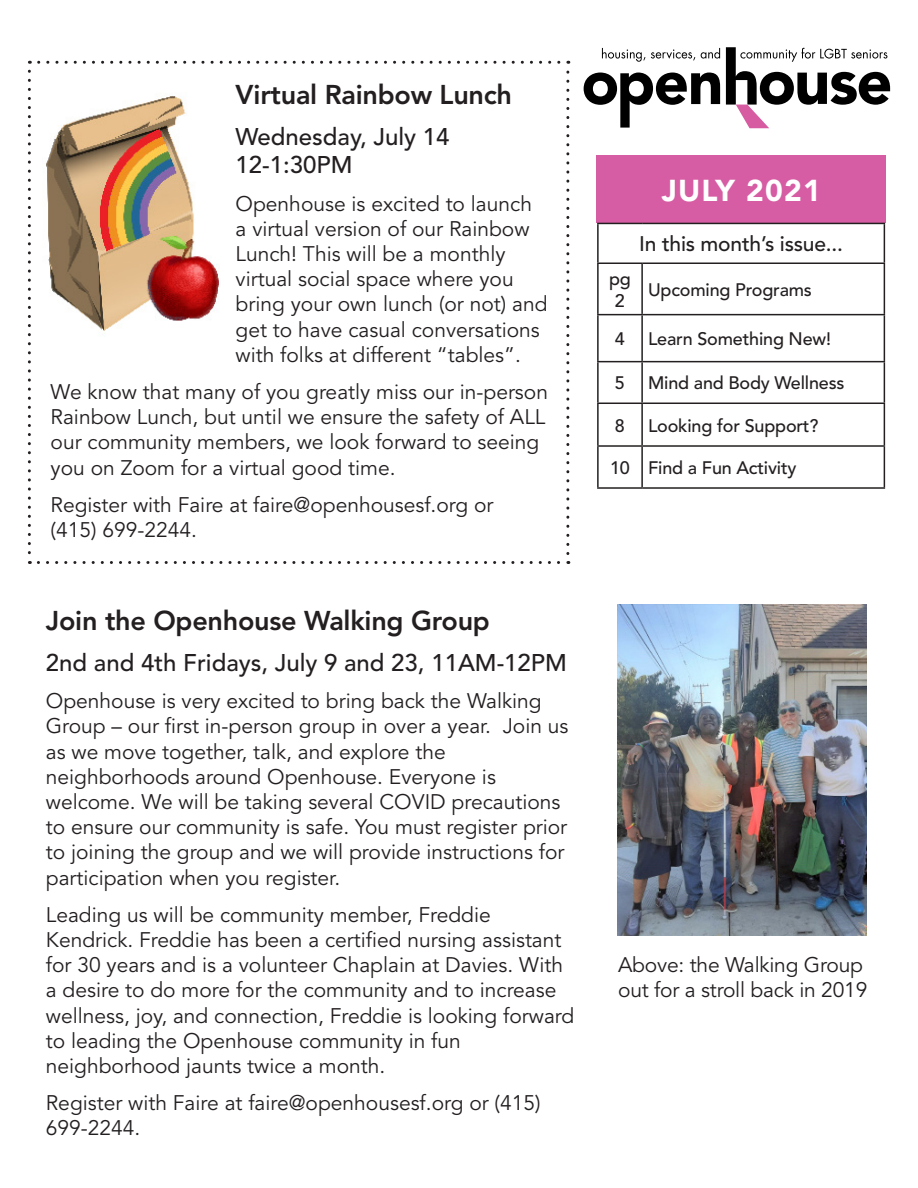
<style>
.page{position:relative;width:918px;height:1188px;background:#fff}
.page>*{position:absolute;margin:0;border:0;box-sizing:border-box;transform-origin:0 0}
.t1{font:900 30px "Avenir";letter-spacing:.04em;color:#fff}
.t2{font:800 27px "Avenir";letter-spacing:-.01em;color:#231f20}
.t3{font:500 24px "Avenir";color:#231f20}
.t4{font:21px/25.2px "Avenir";color:#231f20}
.t5{font:500 21px "Avenir";letter-spacing:-.01em;color:#231f20}
.t6{font:500 18px/21.6px "Avenir";letter-spacing:-.01em;color:#231f20;text-align:center}
</style>
<div class="page">
<svg style="left:602px;top:48px;width:43px;height:14px"></svg>
<svg style="left:651px;top:49px;width:44px;height:12px"></svg>
<svg style="left:701px;top:48px;width:19px;height:11px"></svg>
<svg style="left:584px;top:73px;width:136px;height:55px"></svg>
<svg style="left:726px;top:47px;width:164px;height:81px"></svg>
<div style="left:596px;top:155px;width:289px;height:68px;background:#d65da3"></div>
<hr style="left:597px;top:223px;width:45px;height:1px;background:#231f20">
<hr style="left:597px;top:224px;width:2px;height:38px;background:#231f20">
<hr style="left:642px;top:223px;width:243px;height:1px;background:#231f20">
<hr style="left:884px;top:224px;width:1px;height:38px;background:#231f20">
<hr style="left:597px;top:262px;width:45px;height:2px;background:#231f20">
<hr style="left:597px;top:264px;width:2px;height:50px;background:#231f20">
<hr style="left:642px;top:262px;width:243px;height:2px;background:#231f20">
<hr style="left:641px;top:264px;width:2px;height:50px;background:#231f20">
<hr style="left:884px;top:264px;width:1px;height:50px;background:#231f20">
<hr style="left:597px;top:314px;width:45px;height:1px;background:#231f20">
<hr style="left:597px;top:315px;width:2px;height:46px;background:#231f20">
<hr style="left:642px;top:314px;width:243px;height:1px;background:#231f20">
<hr style="left:641px;top:315px;width:2px;height:46px;background:#231f20">
<hr style="left:884px;top:315px;width:1px;height:46px;background:#231f20">
<hr style="left:597px;top:361px;width:45px;height:1px;background:#231f20">
<hr style="left:597px;top:362px;width:2px;height:41px;background:#231f20">
<hr style="left:642px;top:361px;width:243px;height:1px;background:#231f20">
<hr style="left:641px;top:362px;width:2px;height:41px;background:#231f20">
<hr style="left:884px;top:362px;width:1px;height:41px;background:#231f20">
<hr style="left:597px;top:403px;width:45px;height:1px;background:#231f20">
<hr style="left:597px;top:404px;width:2px;height:41px;background:#231f20">
<hr style="left:642px;top:403px;width:243px;height:1px;background:#231f20">
<hr style="left:641px;top:404px;width:2px;height:41px;background:#231f20">
<hr style="left:884px;top:404px;width:1px;height:41px;background:#231f20">
<hr style="left:597px;top:445px;width:45px;height:2px;background:#231f20">
<hr style="left:597px;top:447px;width:2px;height:40px;background:#231f20">
<hr style="left:642px;top:445px;width:243px;height:2px;background:#231f20">
<hr style="left:641px;top:447px;width:2px;height:40px;background:#231f20">
<hr style="left:884px;top:447px;width:1px;height:40px;background:#231f20">
<hr style="left:597px;top:487px;width:45px;height:2px;background:#231f20">
<hr style="left:642px;top:487px;width:243px;height:2px;background:#231f20">
<img style="left:618px;top:604px;width:248px;height:331px">
<img style="left:46px;top:96px;width:173px;height:236px">
<svg style="left:28px;top:71px;width:3px;height:493px"></svg>
<svg style="left:38px;top:561px;width:531px;height:3px"></svg>
<svg style="left:566px;top:61px;width:3px;height:493px"></svg>
<svg style="left:29px;top:61px;width:530px;height:3px"></svg>
<p class="t2" style="left:236px;top:78px;width:278px">Virtual Rainbow Lunch</p>
<p class="t3" style="left:236px;top:122px;width:216px">Wednesday, July 14</p>
<p class="t3" style="left:236px;top:151px;width:118px">12-1:30PM</p>
<p class="t4" style="left:236px;top:191px;width:298px;text-align:justify">Openhouse is excited to launch a virtual version of our Rainbow Lunch! This will be a monthly</p>
<p class="t4" style="left:236px;top:267px;width:313px">virtual social space where you bring your own lunch (or not) and get to have casual conversations with folks at different “tables”.</p>
<p class="t4" style="left:51px;top:380px;width:499px">We know that many of you greatly miss our in-person Rainbow Lunch, but until we ensure the safety of ALL our community members, we look forward to seeing you on Zoom for a virtual good time.</p>
<p class="t4" style="left:51px;top:493px;width:444px">Register with Faire at faire@openhousesf.org or</p>
<p class="t4" style="left:51px;top:518px;width:148px">(415) 699-2244.</p>
<p class="t2" style="left:46px;top:605px;width:446px">Join the Openhouse Walking Group</p>
<p class="t3" style="left:46px;top:649px;width:523px">2nd and 4th Fridays, July 9 and 23, 11AM-12PM</p>
<p class="t4" style="left:46px;top:689px;width:524px">Openhouse is very excited to bring back the Walking<br>Group – our first in-person group in over a year. Join us as we move together, talk, and explore the</p>
<p class="t4" style="left:46px;top:765px;width:452px">neighborhoods around Openhouse. Everyone is</p>
<p class="t4" style="left:46px;top:790px;width:523px">welcome. We will be taking several COVID precautions to ensure our community is safe. You must register prior to joining the group and we will provide instructions for participation when you register.</p>
<p class="t4" style="left:46px;top:903px;width:446px">Leading us will be community member, Freddie</p>
<p class="t4" style="left:46px;top:928px;width:530px">Kendrick. Freddie has been a certified nursing assistant for 30 years and is a volunteer Chaplain at Davies. With a desire to do more for the community and to increase wellness, joy, and connection, Freddie is looking forward to leading the Openhouse community in fun</p>
<p class="t4" style="left:46px;top:1054px;width:341px">neighborhood jaunts twice a month.</p>
<p class="t4" style="left:46px;top:1091px;width:496px">Register with Faire at faire@openhousesf.org or (415)<br>699-2244.</p>
<p class="t1" style="left:662px;top:173px;width:160px">JULY 2021</p>
<p class="t5" style="left:639px;top:232px;width:205px">In this month’s issue...</p>
<p class="t6" style="left:609px;top:268px;width:23px">pg<br>2</p>
<p class="t6" style="left:648px;top:279px;width:165px">Upcoming Programs</p>
<p class="t6" style="left:615px;top:328px;width:12px">4</p>
<p class="t6" style="left:648px;top:328px;width:184px">Learn Something New!</p>
<p class="t6" style="left:615px;top:373px;width:12px">5</p>
<p class="t6" style="left:648px;top:373px;width:198px">Mind and Body Wellness</p>
<p class="t6" style="left:615px;top:415px;width:12px">8</p>
<p class="t6" style="left:648px;top:415px;width:172px">Looking for Support?</p>
<p class="t6" style="left:610px;top:457px;width:21px">10</p>
<p class="t6" style="left:648px;top:457px;width:150px">Find a Fun Activity</p>
<p class="t4" style="left:618px;top:953px;width:251px">Above: the Walking Group out for a stroll back in 2019</p>
</div>
